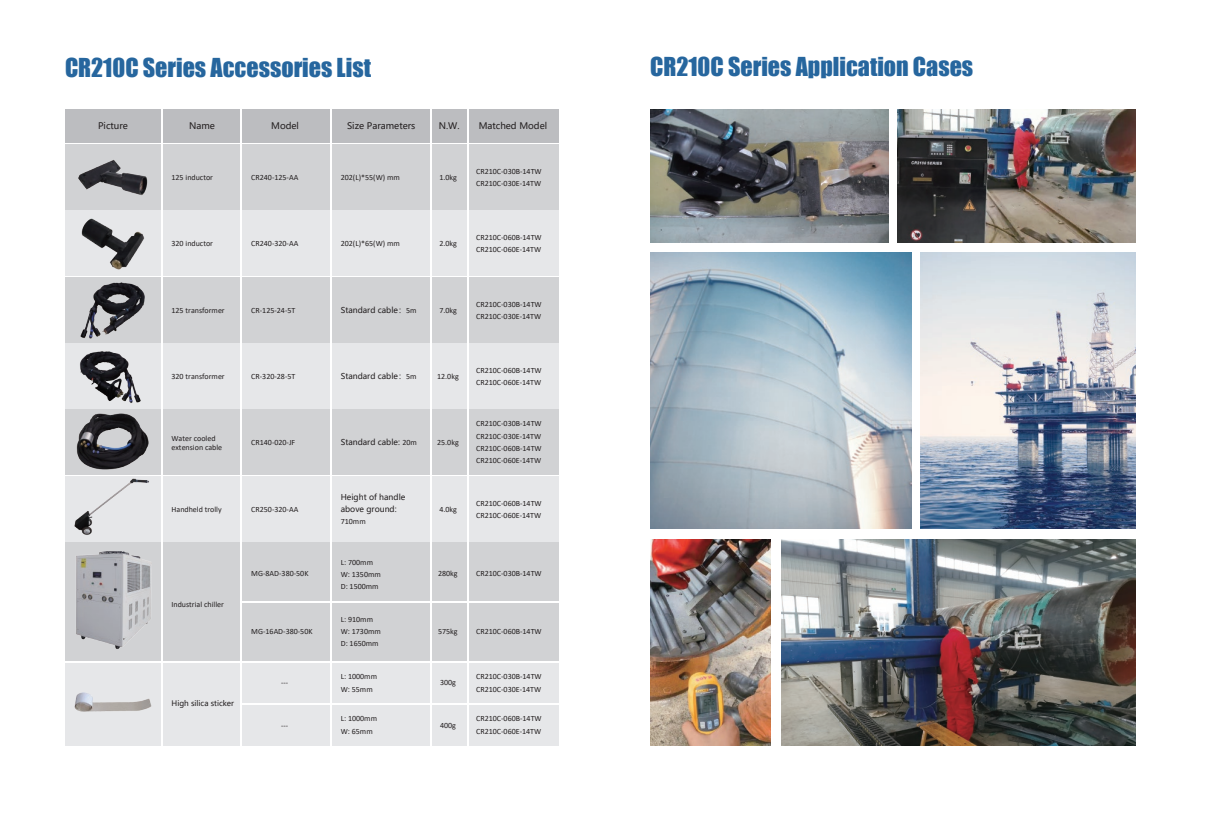
<style>
.page{position:relative;width:1208px;height:825px;background:#fff}
.page>*{position:absolute;margin:0;border:0;box-sizing:border-box;transform-origin:0 0}
.t1{font:24px "Impact";color:#26669e}
.t2{font:9px "Microsoft Ya Hei";color:#231f20}
.t3{font:8px/12.1px "Calibri";color:#231f20}
.t4{font:8px/12.1px "Microsoft Ya Hei";color:#231f20}
.t5{font:7.5px "Microsoft Ya Hei";color:#231f20}
.t6{font:7.5px "Calibri";color:#231f20}
.s1{font-family:"Calibri"}
</style>
<div class="page">
<div style="left:65px;top:109px;width:493px;height:34px;background:#bcbdc0"></div>
<div style="left:65px;top:144px;width:493px;height:65px;background:#d1d2d4"></div>
<div style="left:65px;top:210px;width:493px;height:66px;background:#e6e7e9"></div>
<div style="left:65px;top:277px;width:493px;height:65px;background:#d1d2d4"></div>
<div style="left:65px;top:343px;width:493px;height:65px;background:#e6e7e9"></div>
<div style="left:65px;top:410px;width:493px;height:65px;background:#d1d2d4"></div>
<div style="left:65px;top:476px;width:493px;height:65px;background:#e6e7e9"></div>
<div style="left:65px;top:663px;width:493px;height:83px;background:#e6e7e9"></div>
<div style="left:65px;top:543px;width:493px;height:118px;background:#d1d2d4"></div>
<hr style="left:241px;top:109px;width:1px;height:637px;background:#fff">
<hr style="left:330px;top:109px;width:1px;height:637px;background:#fff">
<hr style="left:162px;top:109px;width:1px;height:637px;background:#fff">
<hr style="left:430px;top:109px;width:1px;height:637px;background:#fff">
<hr style="left:467px;top:109px;width:1px;height:637px;background:#fff">
<hr style="left:241px;top:601px;width:317px;height:1px;background:#fff">
<hr style="left:241px;top:704px;width:317px;height:1px;background:#fff">
<img style="left:80px;top:351px;width:61px;height:52px">
<img style="left:81px;top:219px;width:63px;height:50px">
<img style="left:78px;top:160px;width:70px;height:35px">
<img style="left:80px;top:283px;width:65px;height:56px">
<img style="left:77px;top:413px;width:71px;height:56px">
<img style="left:74px;top:478px;width:75px;height:57px">
<img style="left:76px;top:551px;width:75px;height:98px">
<img style="left:75px;top:693px;width:77px;height:19px">
<img style="left:650px;top:252px;width:262px;height:277px">
<img style="left:650px;top:109px;width:238px;height:134px">
<img style="left:897px;top:109px;width:238px;height:134px">
<img style="left:781px;top:539px;width:354px;height:207px">
<img style="left:650px;top:539px;width:120px;height:207px">
<img style="left:920px;top:252px;width:215px;height:277px">
<h1 class="t1" style="left:65px;top:49px;width:307px">CR210C Series Accessories List</h1>
<p class="t2" style="left:98px;top:119px;width:31px">Picture</p>
<p class="t2" style="left:479px;top:119px;width:70px">Matched Model</p>
<p class="t2" style="left:271px;top:119px;width:29px">Model</p>
<p class="t2" style="left:347px;top:119px;width:70px">Size Parameters</p>
<p class="t2" style="left:439px;top:119px;width:22px">N.W.</p>
<p class="t2" style="left:189px;top:119px;width:27px">Name</p>
<p class="t3" style="left:171px;top:171px;width:43px">125 inductor</p>
<p class="t3" style="left:171px;top:237px;width:43px">320 inductor</p>
<p class="t3" style="left:341px;top:171px;width:61px">202(L)*55(W) mm</p>
<p class="t3" style="left:251px;top:171px;width:49px">CR240-125-AA</p>
<p class="t3" style="left:439px;top:171px;width:19px">1.0kg</p>
<p class="t3" style="left:476px;top:165px;width:67px">CR210C-030B-14TW<br>CR210C-030E-14TW</p>
<p class="t3" style="left:341px;top:237px;width:61px">202(L)*65(W) mm</p>
<p class="t3" style="left:251px;top:237px;width:49px">CR240-320-AA</p>
<p class="t3" style="left:439px;top:237px;width:19px">2.0kg</p>
<p class="t3" style="left:476px;top:231px;width:67px">CR210C-060B-14TW<br>CR210C-060E-14TW</p>
<p class="t4" style="left:341px;top:303px;width:77px">Standard cable：<span class="s1">5m</span></p>
<p class="t3" style="left:171px;top:304px;width:55px">125 transformer</p>
<p class="t3" style="left:251px;top:304px;width:46px">CR-125-24-5T</p>
<p class="t3" style="left:439px;top:304px;width:19px">7.0kg</p>
<p class="t3" style="left:476px;top:298px;width:67px">CR210C-030B-14TW<br>CR210C-030E-14TW</p>
<p class="t4" style="left:341px;top:370px;width:77px">Standard cable：<span class="s1">5m</span></p>
<p class="t3" style="left:171px;top:370px;width:55px">320 transformer</p>
<p class="t3" style="left:251px;top:370px;width:46px">CR-320-28-5T</p>
<p class="t3" style="left:437px;top:370px;width:23px">12.0kg</p>
<p class="t3" style="left:171px;top:433px;width:52px;line-height:9.6px">Water cooled extension cable</p>
<p class="t3" style="left:251px;top:437px;width:46px">CR140-020-JF</p>
<p class="t3" style="left:437px;top:437px;width:23px">25.0kg</p>
<p class="t4" style="left:341px;top:436px;width:78px">Standard cable: <span class="s1">20m</span></p>
<p class="t4" style="left:341px;top:491px;width:66px">Height of handle above ground:</p>
<p class="t3" style="left:341px;top:515px;width:26px">710mm</p>
<p class="t3" style="left:171px;top:503px;width:52px">Handheld trolly</p>
<p class="t3" style="left:251px;top:503px;width:49px">CR250-320-AA</p>
<p class="t3" style="left:439px;top:503px;width:19px">4.0kg</p>
<p class="t3" style="left:171px;top:598px;width:54px">Industrial chiller</p>
<p class="t3" style="left:251px;top:567px;width:59px">MG-8AD-380-50K</p>
<p class="t3" style="left:251px;top:625px;width:63px">MG-16AD-380-50K</p>
<p class="t3" style="left:341px;top:556px;width:42px">L: 700mm<br>W: 1350mm<br>D: 1500mm</p>
<p class="t3" style="left:341px;top:613px;width:42px">L: 910mm<br>W: 1730mm<br>D: 1650mm</p>
<p class="t3" style="left:438px;top:567px;width:21px">280kg</p>
<p class="t3" style="left:438px;top:625px;width:21px">575kg</p>
<p class="t3" style="left:476px;top:364px;width:67px">CR210C-060B-14TW<br>CR210C-060E-14TW</p>
<p class="t3" style="left:476px;top:417px;width:67px;text-align:justify">CR210C-030B-14TW CR210C-030E-14TW CR210C-060B-14TW CR210C-060E-14TW</p>
<p class="t3" style="left:476px;top:497px;width:67px">CR210C-060B-14TW<br>CR210C-060E-14TW</p>
<p class="t3" style="left:476px;top:567px;width:67px">CR210C-030B-14TW</p>
<p class="t3" style="left:476px;top:625px;width:67px">CR210C-060B-14TW</p>
<p class="t5" style="left:171px;top:699px;width:64px">High silica sticker</p>
<p class="t6" style="left:281px;top:678px;width:8px">---</p>
<p class="t3" style="left:341px;top:670px;width:38px">L: 1000mm<br>W: 55mm</p>
<p class="t3" style="left:476px;top:670px;width:67px">CR210C-030B-14TW<br>CR210C-030E-14TW</p>
<p class="t3" style="left:440px;top:676px;width:17px">300g</p>
<p class="t6" style="left:281px;top:720px;width:8px">---</p>
<p class="t3" style="left:341px;top:712px;width:38px">L: 1000mm<br>W: 65mm</p>
<p class="t3" style="left:476px;top:712px;width:67px">CR210C-060B-14TW<br>CR210C-060E-14TW</p>
<p class="t3" style="left:440px;top:719px;width:17px">400g</p>
<h1 class="t1" style="left:650px;top:48px;width:324px">CR210C Series Application Cases</h1>
</div>
